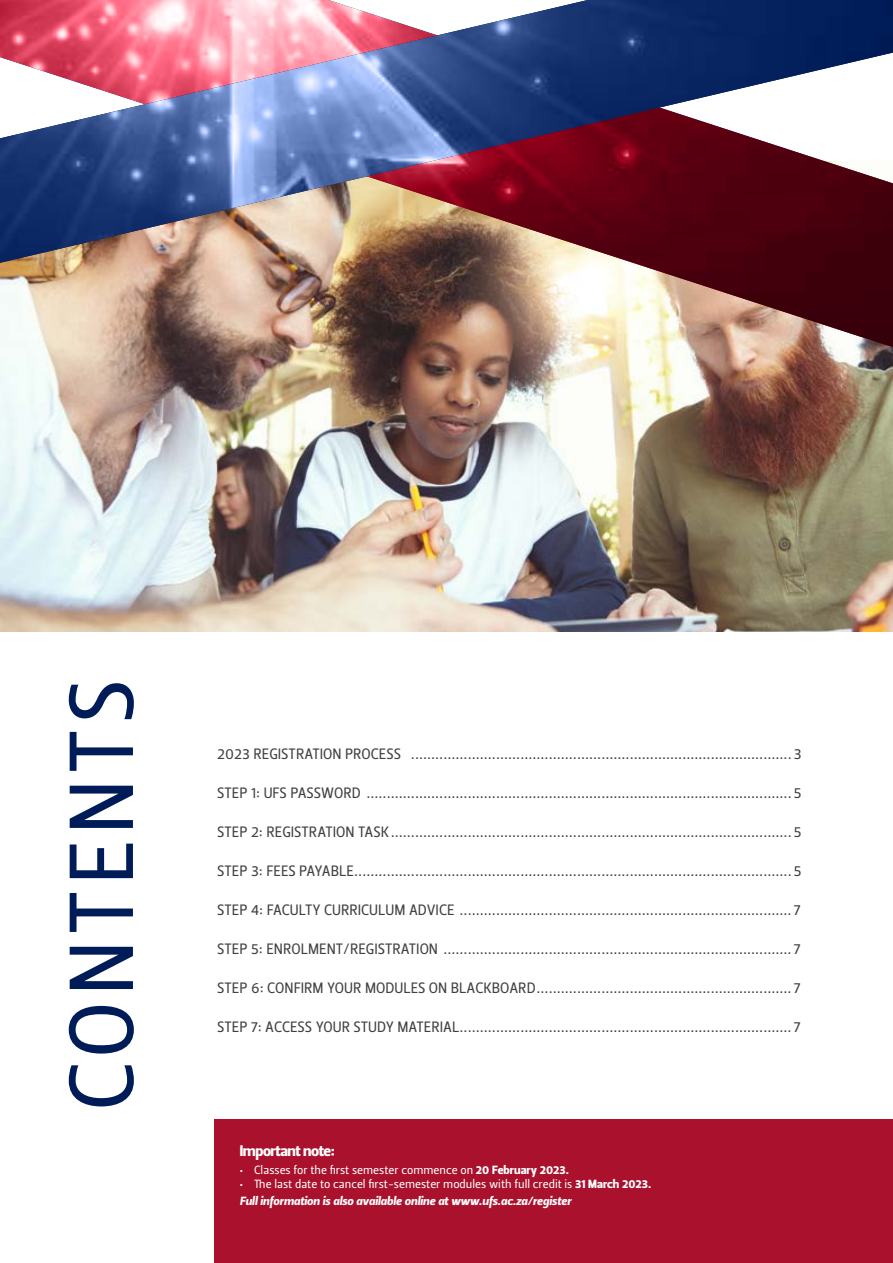
<style>
.page{position:relative;width:893px;height:1263px;background:#fff}
.page>*{position:absolute;margin:0;border:0;box-sizing:border-box;transform-origin:0 0}
.t1{font:90.45px "Leitura Sans Grot 2";letter-spacing:.065em;color:#001c58}
.t2{font:15.3px "Leitura Sans Grot 4";letter-spacing:-.03em;color:#fff}
.t3{font:15px "Leitura Sans Grot 2";color:#414042}
.t4{font:11.85px "Leitura Sans Grot 2";color:#fff}
.t5{font:11.85px "Leitura Sans Italic 4";color:#fff}
.s1{font-family:"Leitura Sans Grot 4"}
</style>
<div class="page">
<div style="left:215px;top:1119px;width:678px;height:144px;background:#a9112c"></div>
<img style="left:0;top:383px;width:893px;height:248px">
<img style="left:0;top:347px;width:893px;height:36px">
<img style="left:0;top:263px;width:893px;height:84px">
<img style="left:0;top:0;width:893px;height:263px">
<h1 class="t1" style="left:40px;top:1110px;width:433px;rotate:-90deg">CONTENTS</h1>
<p class="t3" style="left:217px;top:744px;width:586px">2023 REGISTRATION PROCESS .............................................................................................. 3</p>
<p class="t3" style="left:217px;top:783px;width:586px">STEP 1: UFS PASSWORD ......................................................................................................... 5</p>
<p class="t3" style="left:217px;top:822px;width:586px">STEP 2: REGISTRATION TASK................................................................................................... 5</p>
<p class="t3" style="left:217px;top:861px;width:586px">STEP 3: FEES PAYABLE............................................................................................................ 5</p>
<p class="t3" style="left:217px;top:900px;width:585px">STEP 4: FACULTY CURRICULUM ADVICE .................................................................................. 7</p>
<p class="t3" style="left:217px;top:939px;width:585px">STEP 5: ENROLMENT/REGISTRATION ...................................................................................... 7</p>
<p class="t3" style="left:217px;top:978px;width:585px">STEP 6: CONFIRM YOUR MODULES ON BLACKBOARD............................................................... 7</p>
<p class="t3" style="left:217px;top:1017px;width:585px">STEP 7: ACCESS YOUR STUDY MATERIAL.................................................................................. 7</p>
<p class="t2" style="left:240px;top:1140px;width:97px">Important note:</p>
<p class="t4" style="left:240px;top:1162px;width:331px">• Classes for the first semester commence on <span class="s1">20 February 2023.</span></p>
<p class="t4" style="left:240px;top:1175px;width:413px">• The last date to cancel first-semester modules with full credit is <span class="s1">31 March 2023.</span></p>
<p class="t5" style="left:240px;top:1192px;width:333px">Full information is also available online at www.ufs.ac.za/register</p>
</div>
